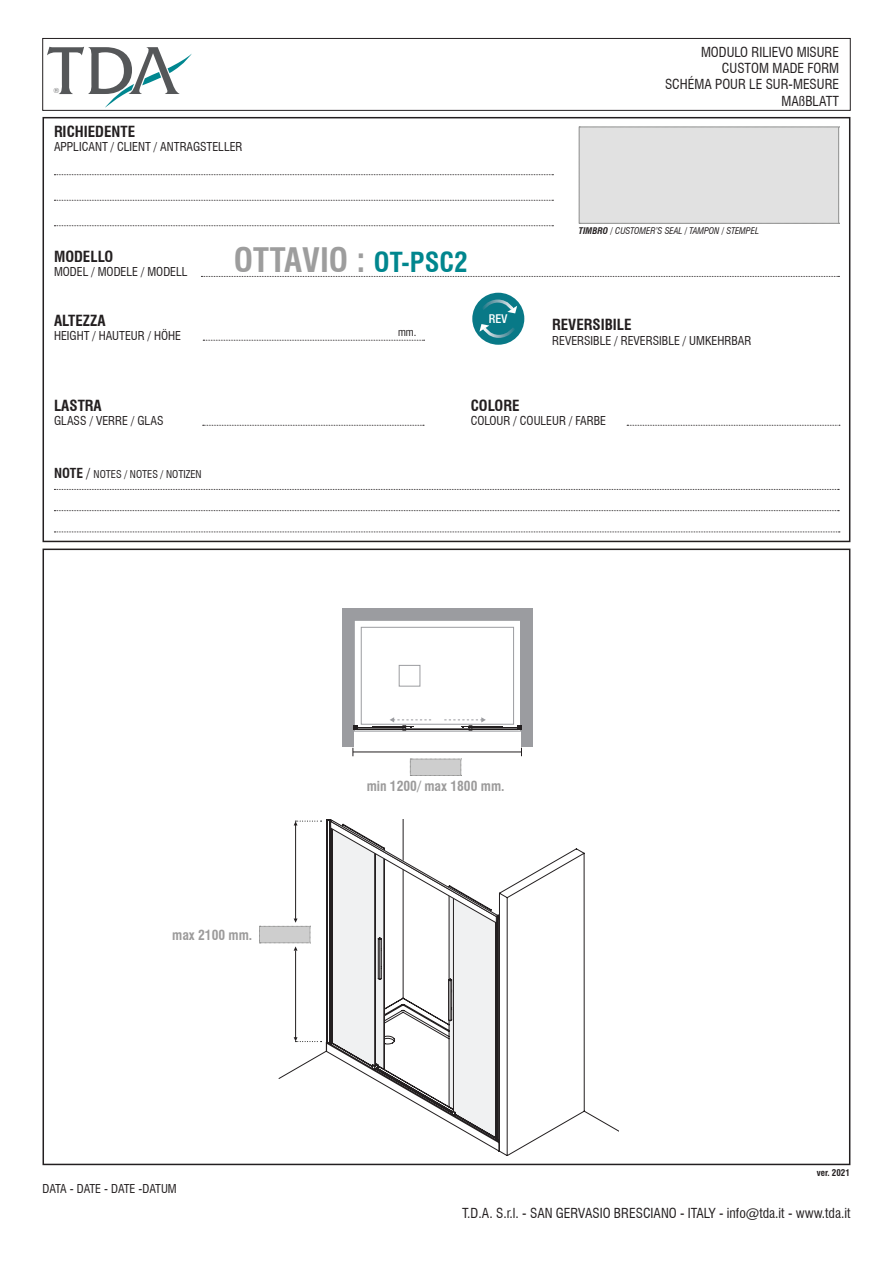
<style>
.page{position:relative;width:893px;height:1263px;background:#fff}
.page>*{position:absolute;margin:0;border:0;box-sizing:border-box;transform-origin:0 0}
.t1{font:700 condensed 33px "Swiss 721 BT";color:#9d9d9d}
.t2{font:700 condensed 15px "Swiss 721 BT";color:#231f20}
.t3{font:condensed 13.5px/16.2px "Swiss 721 BT";color:#231f20;text-align:right}
.t4{font:700 condensed 13.5px "Swiss 721 BT";color:#9c9b9b}
.t5{font:500 condensed 12.3px "Helvetica Neue LT Pro";color:#fff}
.t6{font:condensed 12px "Swiss 721 BT";color:#231f20}
.t7{font:condensed 10.5px "Swiss 721 BT";color:#231f20}
.t8{font:italic condensed 9px "Swiss 721 BT";color:#231f20}
.t9{font:700 condensed 9px "Swiss 721 BT";color:#231f20}
.t10{font:7.2px "Montserrat";color:#555759}
.s1{font-size:27px;color:#00868e}
.s2{font-weight:700}
.s3{font-weight:700;font-size:13.5px}
.s4{font-size:13.5px}
</style>
<div class="page">
<svg style="left:54px;top:200px;width:499px;height:1px"></svg>
<svg style="left:54px;top:174px;width:499px;height:1px"></svg>
<svg style="left:54px;top:225px;width:499px;height:1px"></svg>
<svg style="left:54px;top:489px;width:785px;height:1px"></svg>
<svg style="left:54px;top:510px;width:785px;height:1px"></svg>
<svg style="left:54px;top:531px;width:786px;height:1px"></svg>
<div style="left:579px;top:126px;width:261px;height:98px;background:#e1e1e1"></div>
<div style="left:43px;top:117px;width:807px;height:425px;border:2px solid #231f20"></div>
<svg style="left:627px;top:425px;width:213px;height:1px"></svg>
<svg style="left:203px;top:425px;width:221px;height:1px"></svg>
<svg style="left:203px;top:340px;width:222px;height:1px"></svg>
<svg style="left:201px;top:276px;width:638px;height:1px"></svg>
<div style="left:42px;top:38px;width:809px;height:73px;border:1px solid #231f20"></div>
<svg style="left:47px;top:47px;width:145px;height:61px"></svg>
<div style="left:472px;top:293px;width:52px;height:52px;background:#087987;border-radius:50%"></div>
<svg style="left:479px;top:298px;width:38px;height:15px"></svg>
<svg style="left:479px;top:324px;width:38px;height:15px"></svg>
<svg style="left:410px;top:759px;width:52px;height:17px"></svg>
<hr style="left:353px;top:752px;width:168px;height:1px;background:#231f20">
<div style="left:342px;top:608px;width:191px;height:11px;background:#9b9ca0"></div>
<div style="left:342px;top:608px;width:11px;height:139px;background:#9b9ca0"></div>
<div style="left:354px;top:620px;width:167px;height:111px;border:1px solid #9b9ca0"></div>
<div style="left:361px;top:627px;width:153px;height:97px;border:1px solid #9b9ca0"></div>
<div style="left:399px;top:665px;width:21px;height:21px;border:1px solid #9b9ca0"></div>
<div style="left:521px;top:608px;width:12px;height:139px;background:#9b9ca0"></div>
<svg style="left:353px;top:726px;width:4px;height:4px"></svg>
<svg style="left:517px;top:726px;width:5px;height:4px"></svg>
<hr style="left:357px;top:727px;width:49px;height:1px;background:#231f20">
<hr style="left:372px;top:726px;width:42px;height:1px;background:#231f20">
<div style="left:357px;top:729px;width:161px;height:1px;border:1px solid #231f20"></div>
<hr style="left:469px;top:727px;width:49px;height:1px;background:#231f20">
<hr style="left:461px;top:726px;width:41px;height:1px;background:#231f20">
<svg style="left:390px;top:717px;width:41px;height:13px"></svg>
<svg style="left:444px;top:717px;width:42px;height:13px"></svg>
<svg style="left:479px;top:848px;width:139px;height:308px"></svg>
<svg style="left:259px;top:819px;width:240px;height:321px"></svg>
<p class="t10" style="left:53px;top:86px;width:7px">®</p>
<p class="t2" style="left:54px;top:122px;width:83px">RICHIEDENTE</p>
<p class="t6" style="left:54px;top:140px;width:190px">APPLICANT / CLIENT / ANTRAGSTELLER</p>
<p class="t2" style="left:54px;top:248px;width:61px">MODELLO</p>
<p class="t6" style="left:54px;top:265px;width:135px">MODEL / MODELE / MODELL</p>
<p class="t1" style="left:234px;top:240px;width:235px">OTTAVIO : <span class="s1">OT-PSC2</span></p>
<p class="t2" style="left:54px;top:311px;width:53px">ALTEZZA</p>
<p class="t6" style="left:54px;top:329px;width:129px">HEIGHT / HAUTEUR / HÖHE</p>
<p class="t7" style="left:398px;top:326px;width:20px">mm.</p>
<p class="t5" style="left:489px;top:312px;width:20px">REV</p>
<p class="t3" style="left:665px;top:44px;width:176px">MODULO RILIEVO MISURE<br>CUSTOM MADE FORM<br>SCHÉMA POUR LE SUR-MESURE<br>MAßBLATT</p>
<p class="t8" style="left:579px;top:225px;width:182px"><span class="s2">TIMBRO</span> / CUSTOMER’S SEAL / TAMPON / STEMPEL</p>
<p class="t2" style="left:552px;top:316px;width:81px">REVERSIBILE</p>
<p class="t6" style="left:552px;top:333px;width:201px">REVERSIBLE / REVERSIBLE / UMKEHRBAR</p>
<p class="t2" style="left:54px;top:396px;width:49px">LASTRA</p>
<p class="t6" style="left:54px;top:414px;width:111px">GLASS / VERRE / GLAS</p>
<p class="t7" style="left:54px;top:468px;width:149px"><span class="s3">NOTE</span> <span class="s4">/</span> NOTES / NOTES / NOTIZEN</p>
<p class="t2" style="left:471px;top:396px;width:50px">COLORE</p>
<p class="t6" style="left:471px;top:414px;width:137px">COLOUR / COULEUR / FARBE</p>
<p class="t4" style="left:172px;top:927px;width:81px">max 2100 mm.</p>
<p class="t6" style="left:43px;top:1182px;width:136px">DATA - DATE - DATE -DATUM</p>
<p class="t4" style="left:367px;top:778px;width:139px">min 1200/ max 1800 mm.</p>
<p class="t9" style="left:817px;top:1167px;width:34px">ver. 2021</p>
<p class="t3" style="left:462px;top:1205px;width:390px">T.D.A. S.r.l. - SAN GERVASIO BRESCIANO - ITALY - info@tda.it - www.tda.it</p>
</div>
